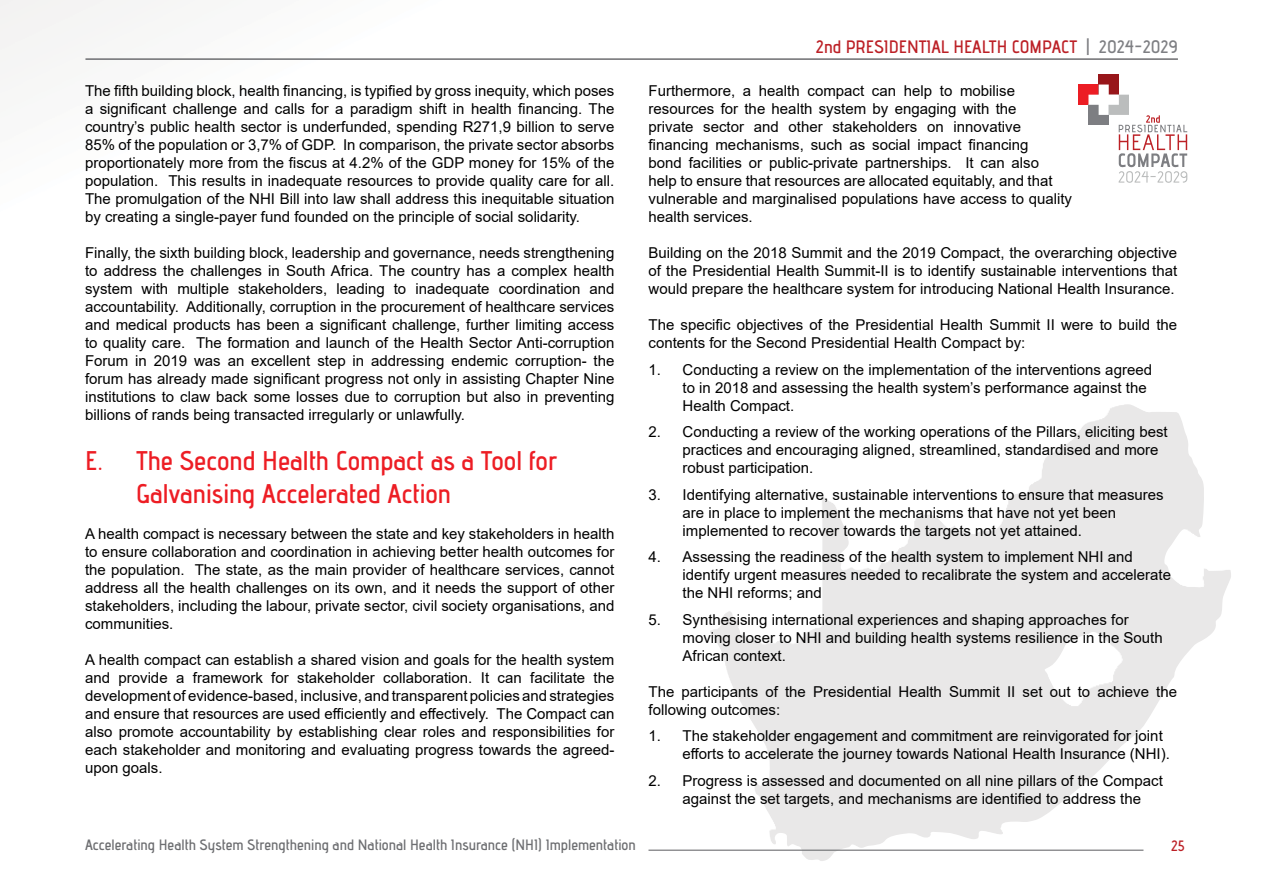
<style>
.page{position:relative;width:1263px;height:893px;background:#fff}
.page>*{position:absolute;margin:0;border:0;box-sizing:border-box;transform-origin:0 0}
.t1{font:27px/32.4px "advent Bd 2";color:#ed1d24}
.t2{font:18px "advent Bd 2";color:#bc2026}
.t3{font:15px/18px "Arial";color:#000}
.t4{font:15px "advent Bd 2";color:#6d6e71}
.t5{font:15px "advent Bd 2";color:#bc2026}
.s1{color:#7e7f83}
</style>
<div class="page">
<div style="left:1078px;top:85px;width:20px;height:20px;background:#ec1d24"></div>
<div style="left:1098px;top:74px;width:21px;height:21px;background:#98161a"></div>
<svg style="left:1088px;top:85px;width:99px;height:98px"></svg>
<hr style="left:85px;top:58px;width:1093px;height:2px;background:#6d6e71">
<hr style="left:648px;top:850px;width:495px;height:1px;background:#6d6e71">
<p class="t3" style="left:85px;top:82px;width:531px;text-align:justify">The fifth building block, health financing, is typified by gross inequity, which poses a significant challenge and calls for a paradigm shift in health financing. The country’s public health sector is underfunded, spending R271,9 billion to serve 85% of the population or 3,7% of GDP. In comparison, the private sector absorbs proportionately more from the fiscus at 4.2% of the GDP money for 15% of the population. This results in inadequate resources to provide quality care for all.<br>The promulgation of the NHI Bill into law shall address this inequitable situation by creating a single-payer fund founded on the principle of social solidarity.</p>
<p class="t3" style="left:85px;top:244px;width:531px;text-align:justify">Finally, the sixth building block, leadership and governance, needs strengthening to address the challenges in South Africa. The country has a complex health system with multiple stakeholders, leading to inadequate coordination and accountability. Additionally, corruption in the procurement of healthcare services and medical products has been a significant challenge, further limiting access to quality care. The formation and launch of the Health Sector Anti-corruption Forum in 2019 was an excellent step in addressing endemic corruption- the forum has already made significant progress not only in assisting Chapter Nine institutions to claw back some losses due to corruption but also in preventing billions of rands being transacted irregularly or unlawfully.</p>
<h1 class="t1" style="left:136px;top:444px;width:422px;text-indent:-51px">E. The Second Health Compact as a Tool for<br>Galvanising Accelerated Action</h1>
<p class="t3" style="left:85px;top:524px;width:531px;text-align:justify">A health compact is necessary between the state and key stakeholders in health to ensure collaboration and coordination in achieving better health outcomes for the population. The state, as the main provider of healthcare services, cannot address all the health challenges on its own, and it needs the support of other stakeholders, including the labour, private sector, civil society organisations, and communities.</p>
<p class="t3" style="left:85px;top:650px;width:531px;text-align:justify">A health compact can establish a shared vision and goals for the health system and provide a framework for stakeholder collaboration. It can facilitate the development of evidence-based, inclusive, and transparent policies and strategies and ensure that resources are used efficiently and effectively. The Compact can also promote accountability by establishing clear roles and responsibilities for each stakeholder and monitoring and evaluating progress towards the agreed&shy;upon goals.</p>
<p class="t2" style="left:816px;top:36px;width:364px">2nd PRESIDENTIAL HEALTH COMPACT <span class="s1">| 2024-2029</span></p>
<p class="t3" style="left:648px;top:82px;width:425px">Furthermore, a health compact can help to mobilise resources for the health system by engaging with the<br>private sector and other stakeholders on innovative financing mechanisms, such as social impact financing<br>bond facilities or public-private partnerships. It can also<br>help to ensure that resources are allocated equitably, and that vulnerable and marginalised populations have access to quality health services.</p>
<p class="t3" style="left:648px;top:244px;width:530px;text-align:justify">Building on the 2018 Summit and the 2019 Compact, the overarching objective of the Presidential Health Summit-II is to identify sustainable interventions that would prepare the healthcare system for introducing National Health Insurance.</p>
<p class="t3" style="left:648px;top:316px;width:530px">The specific objectives of the Presidential Health Summit II were to build the contents for the Second Presidential Health Compact by:</p>
<p class="t3" style="left:682px;top:360px;width:471px;text-indent:-34px">1. Conducting a review on the implementation of the interventions agreed to in 2018 and assessing the health system’s performance against the<br>Health Compact.</p>
<p class="t3" style="left:682px;top:423px;width:487px;text-indent:-34px">2. Conducting a review of the working operations of the Pillars, eliciting best practices and encouraging aligned, streamlined, standardised and more robust participation.</p>
<p class="t3" style="left:682px;top:485px;width:483px;text-indent:-34px">3. Identifying alternative, sustainable interventions to ensure that measures are in place to implement the mechanisms that have not yet been implemented to recover towards the targets not yet attained.</p>
<p class="t3" style="left:682px;top:548px;width:490px;text-indent:-34px">4. Assessing the readiness of the health system to implement NHI and identify urgent measures needed to recalibrate the system and accelerate the NHI reforms; and</p>
<p class="t3" style="left:682px;top:610px;width:482px;text-indent:-34px">5. Synthesising international experiences and shaping approaches for moving closer to NHI and building health systems resilience in the South<br>African context.</p>
<p class="t3" style="left:648px;top:682px;width:530px">The participants of the Presidential Health Summit II set out to achieve the following outcomes:</p>
<p class="t3" style="left:682px;top:727px;width:489px;text-indent:-34px">1. The stakeholder engagement and commitment are reinvigorated for joint efforts to accelerate the journey towards National Health Insurance (NHI).</p>
<p class="t3" style="left:682px;top:771px;width:482px;text-indent:-34px">2. Progress is assessed and documented on all nine pillars of the Compact against the set targets, and mechanisms are identified to address the</p>
<p class="t4" style="left:85px;top:835px;width:552px">Accelerating Health System Strengthening and National Health Insurance (NHI) Implementation</p>
<p class="t5" style="left:1171px;top:836px;width:15px">25</p>
</div>
